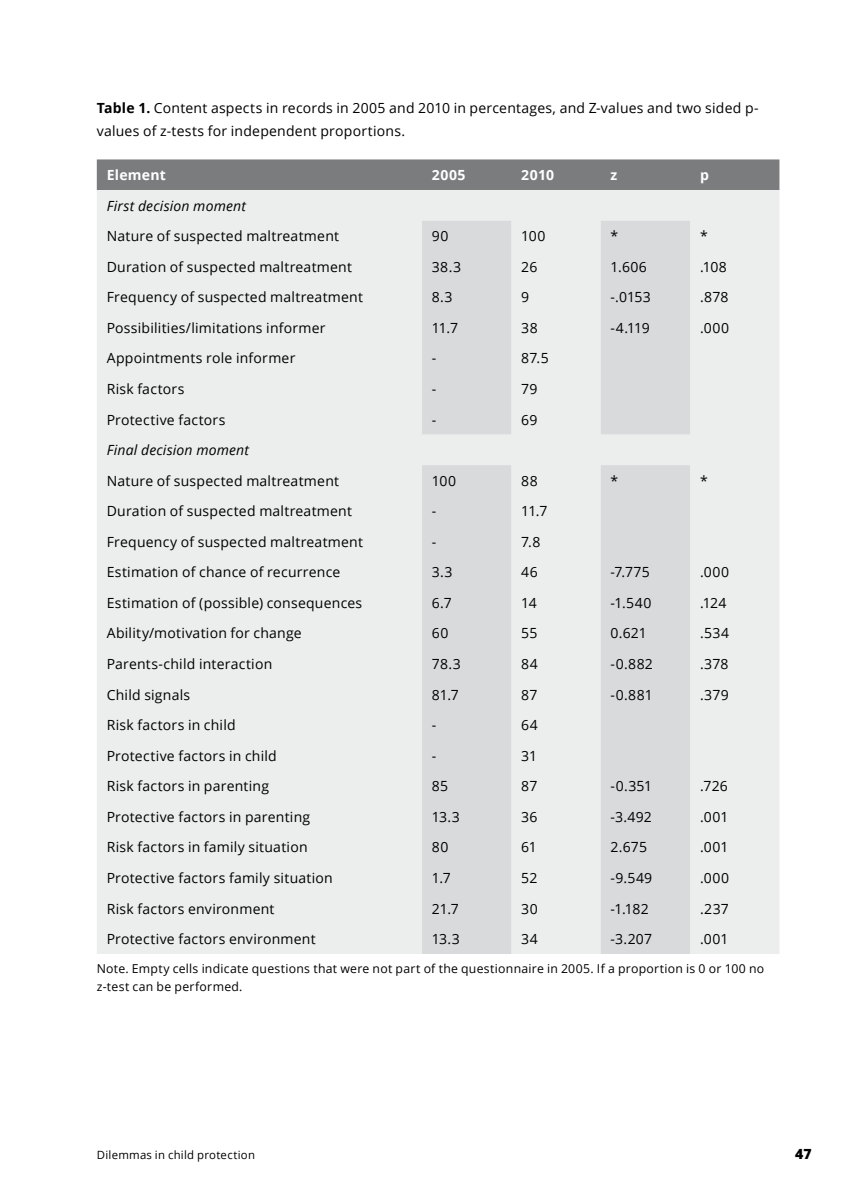
<style>
.page{position:relative;width:844px;height:1191px;background:#fff}
.page>*{position:absolute;margin:0;border:0;box-sizing:border-box;transform-origin:0 0}
.t1{font:14px/22.8px "Open Sans";letter-spacing:.015em;color:#000}
.t2{font:italic 14px "Open Sans";letter-spacing:.015em;color:#000}
.t3{font:700 14px "Open Sans";letter-spacing:.02em;color:#fff}
.t4{font:800 14px "Open Sans";color:#000}
.t5{font:12.25px/17.5px "Open Sans";letter-spacing:.02em;color:#000}
.t6{font:11.38px "Open Sans";letter-spacing:.02em;color:#000}
.s1{font-weight:700}
</style>
<div class="page">
<div style="left:97px;top:159px;width:682px;height:31px;background:#7b7c7e"></div>
<div style="left:97px;top:190px;width:682px;height:764px;background:#eceded"></div>
<svg style="left:422px;top:221px;width:268px;height:733px;background:#dfe0e1"></svg>
<p class="t1" style="left:97px;top:96px;width:663px"><span class="s1">Table 1.</span> Content aspects in records in 2005 and 2010 in percentages, and Z-values and two sided p&shy;values of z-tests for independent proportions.</p>
<p class="t3" style="left:107px;top:165px;width:61px">Element</p>
<p class="t3" style="left:432px;top:165px;width:35px">2005</p>
<p class="t3" style="left:521px;top:165px;width:34px">2010</p>
<p class="t3" style="left:610px;top:165px;width:8px">z</p>
<p class="t3" style="left:699px;top:165px;width:10px">p</p>
<p class="t2" style="left:107px;top:196px;width:141px">First decision moment</p>
<p class="t1" style="left:107px;top:224px;width:234px">Nature of suspected maltreatment</p>
<p class="t1" style="left:432px;top:224px;width:18px">90</p>
<p class="t1" style="left:521px;top:224px;width:26px">100</p>
<p class="t1" style="left:610px;top:224px;width:9px">*</p>
<p class="t1" style="left:699px;top:224px;width:9px">*</p>
<p class="t1" style="left:107px;top:255px;width:247px">Duration of suspected maltreatment</p>
<p class="t1" style="left:432px;top:255px;width:31px">38.3</p>
<p class="t1" style="left:521px;top:255px;width:18px">26</p>
<p class="t1" style="left:610px;top:255px;width:38px">1.606</p>
<p class="t1" style="left:699px;top:255px;width:28px">.108</p>
<p class="t1" style="left:107px;top:285px;width:258px">Frequency of suspected maltreatment</p>
<p class="t1" style="left:432px;top:285px;width:22px">8.3</p>
<p class="t1" style="left:521px;top:285px;width:10px">9</p>
<p class="t1" style="left:610px;top:285px;width:42px">-.0153</p>
<p class="t1" style="left:699px;top:285px;width:30px">.878</p>
<p class="t1" style="left:107px;top:316px;width:220px">Possibilities/limitations informer</p>
<p class="t1" style="left:432px;top:316px;width:28px">11.7</p>
<p class="t1" style="left:521px;top:316px;width:18px">38</p>
<p class="t1" style="left:610px;top:316px;width:41px">-4.119</p>
<p class="t1" style="left:699px;top:316px;width:31px">.000</p>
<p class="t1" style="left:107px;top:347px;width:190px">Appointments role informer</p>
<p class="t1" style="left:432px;top:347px;width:6px">-</p>
<p class="t1" style="left:521px;top:347px;width:29px">87.5</p>
<p class="t1" style="left:107px;top:377px;width:79px">Risk factors</p>
<p class="t1" style="left:432px;top:377px;width:6px">-</p>
<p class="t1" style="left:521px;top:377px;width:18px">79</p>
<p class="t1" style="left:107px;top:408px;width:120px">Protective factors</p>
<p class="t1" style="left:432px;top:408px;width:6px">-</p>
<p class="t1" style="left:521px;top:408px;width:18px">69</p>
<p class="t2" style="left:107px;top:440px;width:144px">Final decision moment</p>
<p class="t1" style="left:107px;top:469px;width:234px">Nature of suspected maltreatment</p>
<p class="t1" style="left:432px;top:469px;width:26px">100</p>
<p class="t1" style="left:521px;top:469px;width:18px">88</p>
<p class="t1" style="left:610px;top:469px;width:9px">*</p>
<p class="t1" style="left:699px;top:469px;width:9px">*</p>
<p class="t1" style="left:107px;top:499px;width:247px">Duration of suspected maltreatment</p>
<p class="t1" style="left:432px;top:499px;width:6px">-</p>
<p class="t1" style="left:521px;top:499px;width:28px">11.7</p>
<p class="t1" style="left:107px;top:530px;width:258px">Frequency of suspected maltreatment</p>
<p class="t1" style="left:432px;top:530px;width:6px">-</p>
<p class="t1" style="left:521px;top:530px;width:21px">7.8</p>
<p class="t1" style="left:107px;top:560px;width:235px">Estimation of chance of recurrence</p>
<p class="t1" style="left:432px;top:560px;width:22px">3.3</p>
<p class="t1" style="left:521px;top:560px;width:18px">46</p>
<p class="t1" style="left:610px;top:560px;width:41px">-7.775</p>
<p class="t1" style="left:699px;top:560px;width:31px">.000</p>
<p class="t1" style="left:107px;top:591px;width:257px">Estimation of (possible) consequences</p>
<p class="t1" style="left:432px;top:591px;width:21px">6.7</p>
<p class="t1" style="left:521px;top:591px;width:17px">14</p>
<p class="t1" style="left:610px;top:591px;width:42px">-1.540</p>
<p class="t1" style="left:699px;top:591px;width:28px">.124</p>
<p class="t1" style="left:107px;top:621px;width:196px">Ability/motivation for change</p>
<p class="t1" style="left:432px;top:621px;width:18px">60</p>
<p class="t1" style="left:521px;top:621px;width:18px">55</p>
<p class="t1" style="left:610px;top:621px;width:38px">0.621</p>
<p class="t1" style="left:699px;top:621px;width:31px">.534</p>
<p class="t1" style="left:107px;top:652px;width:167px">Parents-child interaction</p>
<p class="t1" style="left:432px;top:652px;width:30px">78.3</p>
<p class="t1" style="left:521px;top:652px;width:18px">84</p>
<p class="t1" style="left:610px;top:652px;width:44px">-0.882</p>
<p class="t1" style="left:699px;top:652px;width:30px">.378</p>
<p class="t1" style="left:107px;top:683px;width:85px">Child signals</p>
<p class="t1" style="left:432px;top:683px;width:29px">81.7</p>
<p class="t1" style="left:521px;top:683px;width:18px">87</p>
<p class="t1" style="left:610px;top:683px;width:44px">-0.881</p>
<p class="t1" style="left:699px;top:683px;width:30px">.379</p>
<p class="t1" style="left:107px;top:713px;width:130px">Risk factors in child</p>
<p class="t1" style="left:432px;top:713px;width:6px">-</p>
<p class="t1" style="left:521px;top:713px;width:18px">64</p>
<p class="t1" style="left:107px;top:744px;width:171px">Protective factors in child</p>
<p class="t1" style="left:432px;top:744px;width:6px">-</p>
<p class="t1" style="left:521px;top:744px;width:17px">31</p>
<p class="t1" style="left:107px;top:774px;width:164px">Risk factors in parenting</p>
<p class="t1" style="left:432px;top:774px;width:18px">85</p>
<p class="t1" style="left:521px;top:774px;width:18px">87</p>
<p class="t1" style="left:610px;top:774px;width:43px">-0.351</p>
<p class="t1" style="left:699px;top:774px;width:29px">.726</p>
<p class="t1" style="left:107px;top:805px;width:205px">Protective factors in parenting</p>
<p class="t1" style="left:432px;top:805px;width:29px">13.3</p>
<p class="t1" style="left:521px;top:805px;width:18px">36</p>
<p class="t1" style="left:610px;top:805px;width:43px">-3.492</p>
<p class="t1" style="left:699px;top:805px;width:30px">.001</p>
<p class="t1" style="left:107px;top:835px;width:202px">Risk factors in family situation</p>
<p class="t1" style="left:432px;top:835px;width:18px">80</p>
<p class="t1" style="left:521px;top:835px;width:17px">61</p>
<p class="t1" style="left:610px;top:835px;width:38px">2.675</p>
<p class="t1" style="left:699px;top:835px;width:30px">.001</p>
<p class="t1" style="left:107px;top:866px;width:227px">Protective factors family situation</p>
<p class="t1" style="left:432px;top:866px;width:21px">1.7</p>
<p class="t1" style="left:521px;top:866px;width:18px">52</p>
<p class="t1" style="left:610px;top:866px;width:43px">-9.549</p>
<p class="t1" style="left:699px;top:866px;width:31px">.000</p>
<p class="t1" style="left:107px;top:896px;width:169px">Risk factors environment</p>
<p class="t1" style="left:432px;top:896px;width:28px">21.7</p>
<p class="t1" style="left:521px;top:896px;width:18px">30</p>
<p class="t1" style="left:610px;top:896px;width:40px">-1.182</p>
<p class="t1" style="left:699px;top:896px;width:30px">.237</p>
<p class="t1" style="left:107px;top:927px;width:210px">Protective factors environment</p>
<p class="t1" style="left:432px;top:927px;width:29px">13.3</p>
<p class="t1" style="left:521px;top:927px;width:18px">34</p>
<p class="t1" style="left:610px;top:927px;width:43px">-3.207</p>
<p class="t1" style="left:699px;top:927px;width:30px">.001</p>
<p class="t5" style="left:97px;top:960px;width:669px">Note. Empty cells indicate questions that were not part of the questionnaire in 2005. If a proportion is 0 or 100 no z-test can be performed.</p>
<p class="t6" style="left:97px;top:1146px;width:160px">Dilemmas in child protection</p>
<p class="t4" style="left:795px;top:1143px;width:18px">47</p>
</div>
